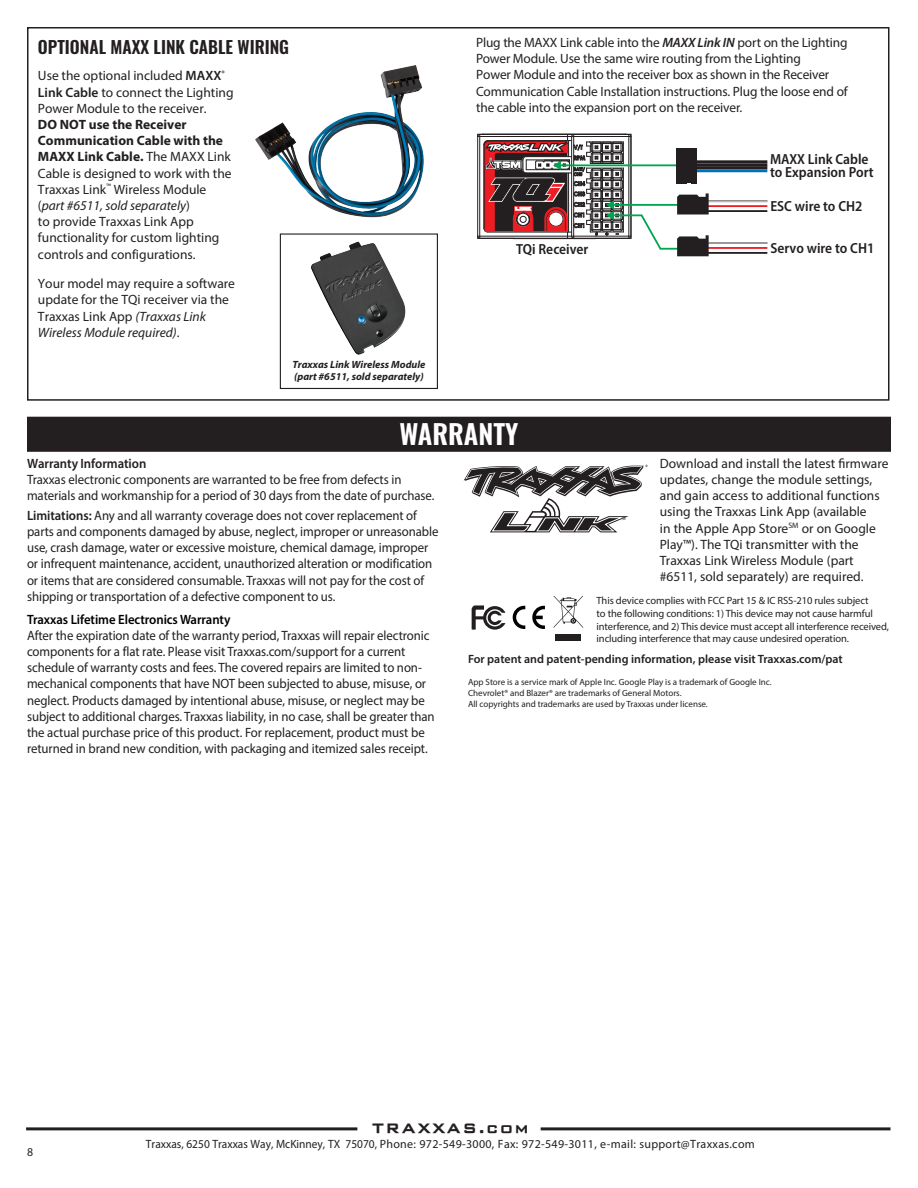
<style>
.page{position:relative;width:918px;height:1188px;background:#fff}
.page>*{position:absolute;margin:0;border:0;box-sizing:border-box;transform-origin:0 0}
.t1{font:600 27px "Oswald";color:#fff}
.t2{font:18px "Bank Gothic Bold BT";letter-spacing:.1em;color:#231f20}
.t3{font:600 17.25px "Oswald";color:#231f20}
.t4{font:600 semi-condensed 14.7px/12.8px "Myriad Pro";color:#231f20}
.Paragraph_Style_3{font:13.5px/16.2px "Myriad Pro";letter-spacing:-.005em;color:#231f20;scale:.95 1}
.Paragraph_Style_3-2{font:13.5px/16.2px "Myriad Pro";letter-spacing:-.005em;color:#231f20}
.t5{font:600 13.5px "Myriad Pro";letter-spacing:-.005em;color:#000;scale:.95 1}
.t6{font:600 13.5px "Myriad Pro";letter-spacing:-.005em;color:#231f20;scale:.95 1}
.Paragraph_Style_3-3{font:12px "Myriad Pro";letter-spacing:.025em;color:#231f20;scale:.95 1}
.t7{font:600 12px "Myriad Pro";color:#231f20}
.Paragraph_Style_3-4{font:12px "Myriad Pro";letter-spacing:.025em;color:#231f20}
.Body{font:10.5px/12.6px "Myriad Pro";letter-spacing:-.01em;color:#231f20}
.t8{font:italic 700 10.5px "Myriad Pro";color:#231f20}
.t9{font:9px/10.8px "Myriad Pro";color:#231f20}
.s1{font-weight:600}
.s2{font-weight:700}
.s3{font-style:italic}
.s4{font-weight:600;font-style:italic}
</style>
<div class="page">
<svg style="left:464px;top:465px;width:184px;height:67px"></svg>
<svg style="left:472px;top:605px;width:33px;height:25px"></svg>
<svg style="left:513px;top:606px;width:12px;height:23px"></svg>
<svg style="left:532px;top:606px;width:13px;height:23px"></svg>
<svg style="left:554px;top:597px;width:29px;height:31px"></svg>
<div style="left:556px;top:634px;width:25px;height:6px;background:#231f20"></div>
<div style="left:28px;top:417px;width:862px;height:34px;background:#231f20"></div>
<div style="left:27px;top:417px;width:864px;height:35px;border:2px solid #231f20"></div>
<hr style="left:26px;top:1127px;width:331px;height:3px;background:#231f20">
<hr style="left:541px;top:1127px;width:350px;height:3px;background:#231f20">
<div style="left:27px;top:27px;width:863px;height:374px;border:2px solid #231f20"></div>
<img style="left:311px;top:241px;width:95px;height:114px">
<div style="left:280px;top:233px;width:158px;height:156px;border:1px solid #231f20"></div>
<img style="left:255px;top:65px;width:169px;height:153px">
<hr style="left:690px;top:166px;width:77px;height:3px;background:#231f20">
<hr style="left:690px;top:163px;width:77px;height:3px;background:#231f20">
<hr style="left:690px;top:160px;width:77px;height:3px;background:#231f20">
<hr style="left:690px;top:169px;width:77px;height:3px;background:#0072bc">
<hr style="left:704px;top:252px;width:63px;height:2px;background:#231f20">
<hr style="left:704px;top:247px;width:63px;height:2px;background:#ee1d23">
<hr style="left:704px;top:242px;width:63px;height:2px;background:#231f20">
<hr style="left:704px;top:243px;width:63px;height:1px;background:#fff">
<hr style="left:704px;top:210px;width:63px;height:2px;background:#231f20">
<hr style="left:704px;top:205px;width:63px;height:2px;background:#ee1d23">
<hr style="left:704px;top:200px;width:63px;height:2px;background:#231f20">
<hr style="left:704px;top:201px;width:63px;height:1px;background:#fff">
<svg style="left:477px;top:134px;width:232px;height:122px"></svg>
<div style="left:678px;top:148px;width:19px;height:35px;background:#231f20"></div>
<div style="left:676px;top:148px;width:11px;height:35px;background:#231f20"></div>
<p class="t3" style="left:38px;top:38px;width:253px">OPTIONAL MAXX LINK CABLE WIRING</p>
<p class="Paragraph_Style_3-2" style="left:38px;top:68px;width:197px">Use the optional included <span class="s1">MAXX</span><sup>®<br></sup><span class="s1">Link Cable</span> to connect the Lighting<br>Power Module to the receiver.<br><span class="s2">DO NOT use the Receiver<br>Communication Cable with the<br>MAXX Link Cable.</span> The MAXX Link<br>Cable is designed to work with the<br>Traxxas Link<sup>™</sup> Wireless Module (<span class="s3">part #6511, sold separately</span>)<br>to provide Traxxas Link App functionality for custom lighting controls and configurations.</p>
<p class="Paragraph_Style_3-2" style="left:38px;top:275px;width:199px">Your model may require a software update for the TQi receiver via the<br>Traxxas Link App <span class="s3">(Traxxas Link<br>Wireless Module required)</span>.</p>
<p class="t8" style="left:292px;top:358px;width:135px">Traxxas Link Wireless Module</p>
<p class="t8" style="left:294px;top:370px;width:131px">(part #6511, sold separately)</p>
<p class="Paragraph_Style_3-2" style="left:476px;top:34px;width:373px">Plug the MAXX Link cable into the <span class="s4">MAXX Link IN</span> port on the Lighting Power Module. Use the same wire routing from the Lighting<br>Power Module and into the receiver box as shown in the Receiver Communication Cable Installation instructions. Plug the loose end of the cable into the expansion port on the receiver.</p>
<p class="t4" style="left:770px;top:153px;width:105px">MAXX Link Cable to Expansion Port</p>
<p class="t4" style="left:516px;top:242px;width:74px">TQi Receiver</p>
<p class="t4" style="left:770px;top:199px;width:94px">ESC wire to CH2</p>
<p class="t4" style="left:770px;top:241px;width:105px">Servo wire to CH1</p>
<p class="t1" style="left:400px;top:419px;width:120px">WARRANTY</p>
<p class="t6" style="left:27px;top:455px;width:127px">Warranty Information</p>
<p class="Paragraph_Style_3" style="left:27px;top:471px;width:430px">Traxxas electronic components are warranted to be free from defects in materials and workmanship for a period of 30 days from the date of purchase.</p>
<p class="Paragraph_Style_3" style="left:27px;top:507px;width:435px"><span class="s1">Limitations:</span> Any and all warranty coverage does not cover replacement of parts and components damaged by abuse, neglect, improper or unreasonable use, crash damage, water or excessive moisture, chemical damage, improper or infrequent maintenance, accident, unauthorized alteration or modification or items that are considered consumable. Traxxas will not pay for the cost of shipping or transportation of a defective component to us.</p>
<p class="t5" style="left:27px;top:611px;width:216px">Traxxas Lifetime Electronics Warranty</p>
<p class="Paragraph_Style_3" style="left:27px;top:627px;width:431px">After the expiration date of the warranty period, Traxxas will repair electronic components for a flat rate. Please visit Traxxas.com/support for a current schedule of warranty costs and fees. The covered repairs are limited to non&shy;mechanical components that have NOT been subjected to abuse, misuse, or neglect. Products damaged by intentional abuse, misuse, or neglect may be subject to additional charges. Traxxas liability, in no case, shall be greater than the actual purchase price of this product. For replacement, product must be returned in brand new condition, with packaging and itemized sales receipt.</p>
<p class="Paragraph_Style_3-2" style="left:660px;top:455px;width:230px">Download and install the latest firmware updates, change the module settings, and gain access to additional functions using the Traxxas Link App (available<br>in the Apple App Store<sup>SM</sup> or on Google Play™). The TQi transmitter with the Traxxas Link Wireless Module (part #6511, sold separately) are required.</p>
<p class="Body" style="left:597px;top:594px;width:294px">This device complies with FCC Part 15 &amp; IC RSS-210 rules subject<br>to the following conditions: 1) This device may not cause harmful interference, and 2) This device must accept all interference received, including interference that may cause undesired operation.</p>
<p class="t7" style="left:468px;top:652px;width:376px">For patent and patent-pending information, please visit Traxxas.com/pat</p>
<p class="t9" style="left:468px;top:677px;width:305px">App Store is a service mark of Apple Inc. Google Play is a trademark of Google Inc.</p>
<p class="t9" style="left:468px;top:688px;width:241px">Chevrolet® and Blazer® are trademarks of General Motors.<br>All copyrights and trademarks are used by Traxxas under license.</p>
<p class="Paragraph_Style_3-4" style="left:27px;top:1144px;width:8px">8</p>
<p class="t2" style="left:372px;top:1118px;width:158px">TRAXXAS.com</p>
<p class="Paragraph_Style_3-3" style="left:146px;top:1137px;width:642px">Traxxas, 6250 Traxxas Way, McKinney, TX 75070, Phone: 972-549-3000, Fax: 972-549-3011, e-mail: support@Traxxas.com</p>
</div>
